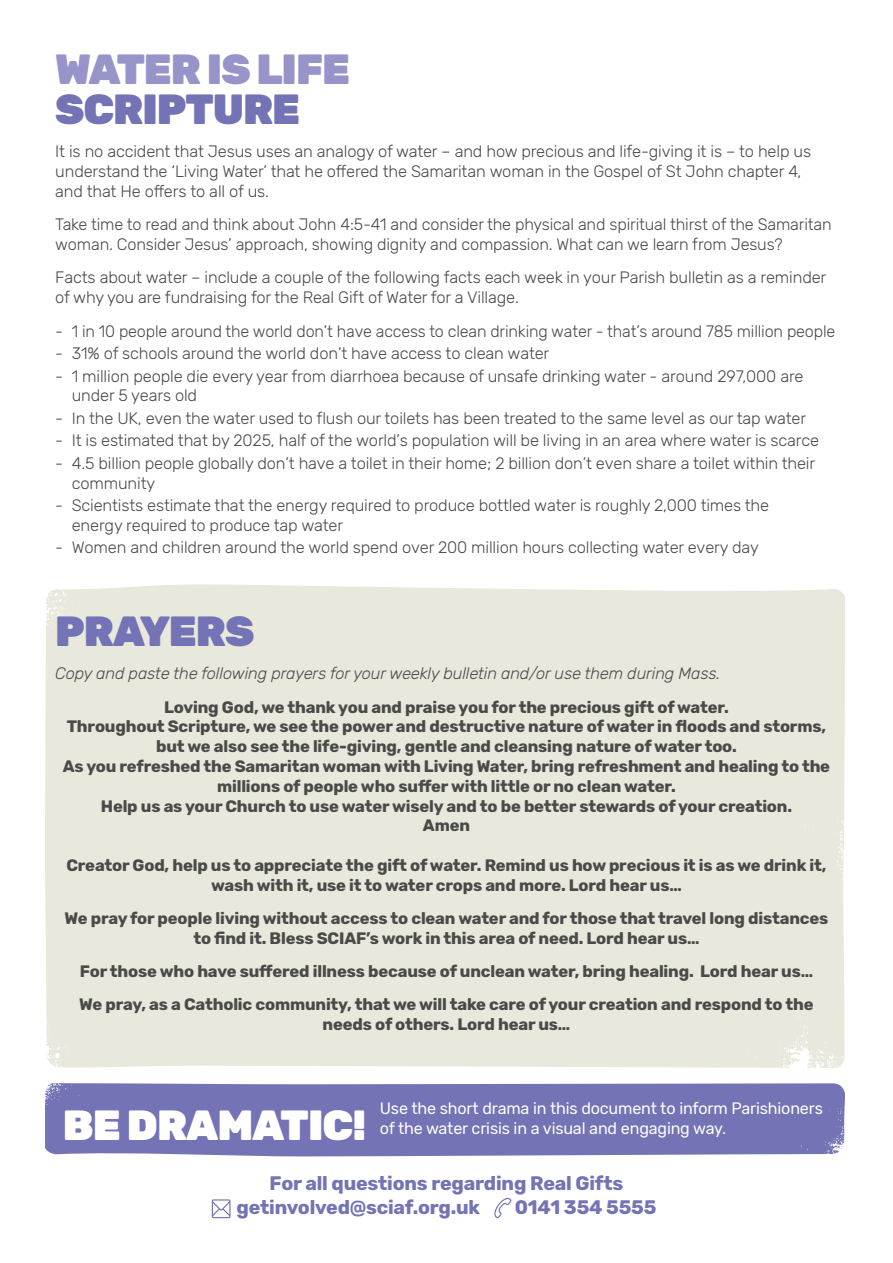
<style>
.page{position:relative;width:893px;height:1263px;background:#fff}
.page>*{position:absolute;margin:0;border:0;box-sizing:border-box;transform-origin:0 0}
.t1{font:900 42px "Rubik";letter-spacing:-.025em;color:#7373b5}
.t2{font:900 42px "Rubik";letter-spacing:-.025em;color:#9794c9}
.t3{font:900 42px "Rubik";letter-spacing:-.02em;color:#fff}
.t4{font:700 19.5px/24px "Rubik";letter-spacing:-.01em;color:#7373b5}
.t5{font:300 16.5px/19.8px "Rubik";letter-spacing:-.01em;color:#4a4a49}
.t6{font:700 16.5px/19.8px "Rubik";letter-spacing:-.01em;color:#4a4a49;text-align:center}
.t7{font:16.5px "Rubik";letter-spacing:-.01em;color:#fff}
.t8{font:italic 300 16.5px "Rubik";letter-spacing:-.01em;color:#4a4a49}
</style>
<div class="page">
<div style="left:45px;top:584px;width:800px;height:484px;background:#e9e8dd"></div>
<div style="left:45px;top:1083px;width:800px;height:73px;background:#7373b5"></div>
<svg style="left:835px;top:1139px;width:10px;height:11px"></svg>
<svg style="left:212px;top:1199px;width:19px;height:19px"></svg>
<svg style="left:494px;top:1198px;width:17px;height:20px"></svg>
<h1 class="t2" style="left:55px;top:44px;width:296px">WATER IS LIFE</h1>
<h1 class="t1" style="left:55px;top:84px;width:247px">SCRIPTURE</h1>
<p class="t5" style="left:55px;top:142px;width:757px">It is no accident that Jesus uses an analogy of water – and how precious and life-giving it is – to help us understand the ‘Living Water’ that he offered the Samaritan woman in the Gospel of St John chapter 4, and that He offers to all of us.</p>
<p class="t5" style="left:55px;top:215px;width:778px">Take time to read and think about John 4:5-41 and consider the physical and spiritual thirst of the Samaritan woman. Consider Jesus’ approach, showing dignity and compassion. What can we learn from Jesus?</p>
<p class="t5" style="left:55px;top:268px;width:772px">Facts about water – include a couple of the following facts each week in your Parish bulletin as a reminder of why you are fundraising for the Real Gift of Water for a Village.</p>
<p class="t5" style="left:55px;top:321px;width:781px">- 1 in 10 people around the world don’t have access to clean drinking water - that’s around 785 million people</p>
<p class="t5" style="left:55px;top:344px;width:496px">- 31% of schools around the world don’t have access to clean water</p>
<p class="t5" style="left:72px;top:366px;width:733px;text-indent:-17px">- 1 million people die every year from diarrhoea because of unsafe drinking water - around 297,000 are under 5 years old</p>
<p class="t5" style="left:55px;top:409px;width:752px">- In the UK, even the water used to flush our toilets has been treated to the same level as our tap water</p>
<p class="t5" style="left:55px;top:431px;width:765px">- It is estimated that by 2025, half of the world’s population will be living in an area where water is scarce</p>
<p class="t5" style="left:72px;top:454px;width:745px;text-indent:-16px">- 4.5 billion people globally don’t have a toilet in their home; 2 billion don’t even share a toilet within their community</p>
<p class="t5" style="left:72px;top:496px;width:699px;text-indent:-16px">- Scientists estimate that the energy required to produce bottled water is roughly 2,000 times the energy required to produce tap water</p>
<p class="t5" style="left:55px;top:538px;width:705px">- Women and children around the world spend over 200 million hours collecting water every day</p>
<h1 class="t1" style="left:55px;top:606px;width:201px">PRAYERS</h1>
<p class="t8" style="left:55px;top:664px;width:666px">Copy and paste the following prayers for your weekly bulletin and/or use them during Mass.</p>
<p class="t6" style="left:63px;top:697px;width:769px">Loving God, we thank you and praise you for the precious gift of water.<br>Throughout Scripture, we see the power and destructive nature of water in floods and storms, but we also see the life-giving, gentle and cleansing nature of water too.<br>As you refreshed the Samaritan woman with Living Water, bring refreshment and healing to the millions of people who suffer with little or no clean water.<br>Help us as your Church to use water wisely and to be better stewards of your creation.<br>Amen</p>
<p class="t6" style="left:66px;top:856px;width:761px">Creator God, help us to appreciate the gift of water. Remind us how precious it is as we drink it, wash with it, use it to water crops and more. Lord hear us…</p>
<p class="t6" style="left:65px;top:909px;width:765px">We pray for people living without access to clean water and for those that travel long distances to find it. Bless SCIAF’s work in this area of need. Lord hear us…</p>
<p class="t6" style="left:79px;top:955px;width:736px;line-height:33.3px;text-align:left">For those who have suffered illness because of unclean water, bring healing. Lord hear us…<br>We pray, as a Catholic community, that we will take care of your creation and respond to the</p>
<p class="t6" style="left:323px;top:1015px;width:249px">needs of others. Lord hear us…</p>
<p class="t7" style="left:380px;top:1099px;width:445px">Use the short drama in this document to inform Parishioners</p>
<h1 class="t3" style="left:63px;top:1100px;width:305px">BE DRAMATIC!</h1>
<p class="t7" style="left:380px;top:1119px;width:348px">of the water crisis in a visual and engaging way.</p>
<p class="t4" style="left:237px;top:1172px;width:388px;text-indent:33px">For all questions regarding Real Gifts getinvolved@sciaf.org.uk</p>
<p class="t4" style="left:515px;top:1196px;width:143px">0141 354 5555</p>
</div>
